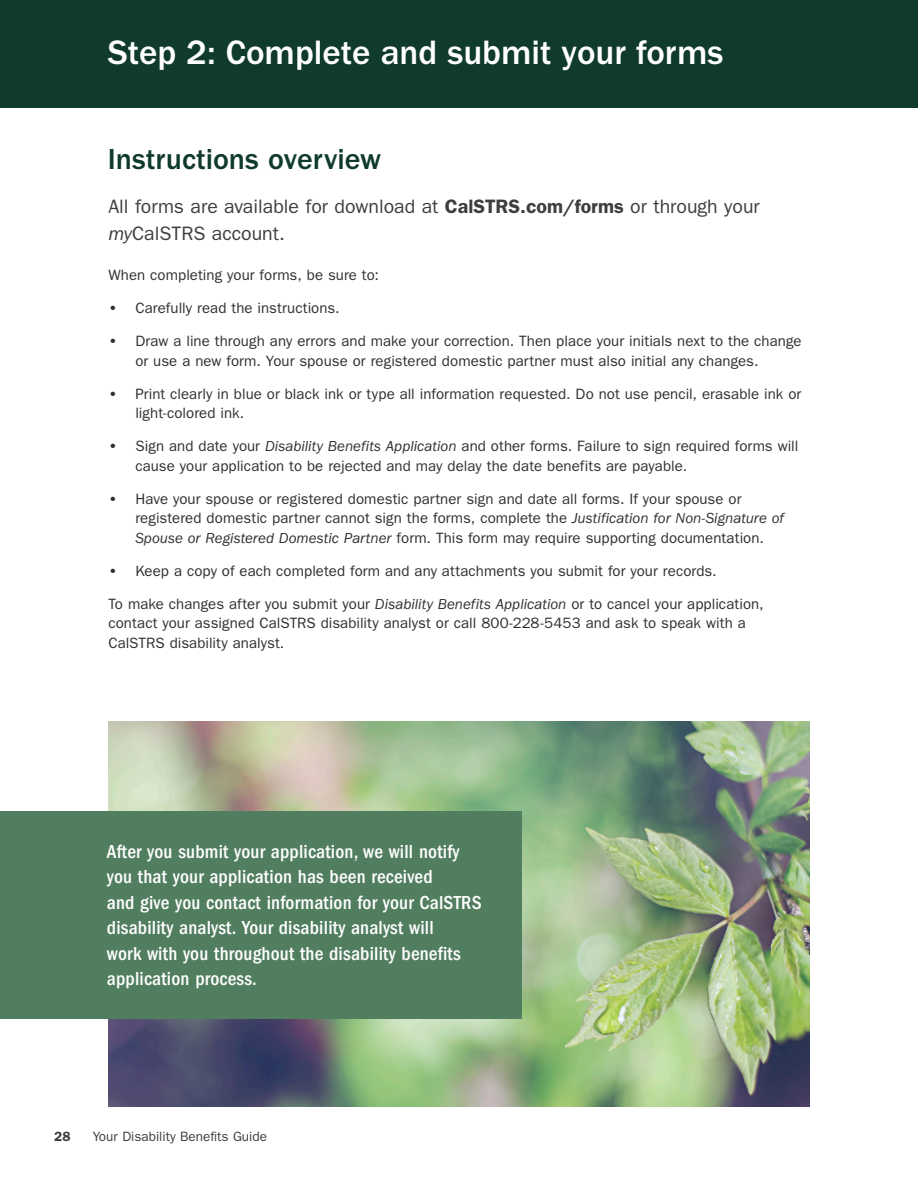
<style>
.page{position:relative;width:918px;height:1188px;background:#fff}
.page>*{position:absolute;margin:0;border:0;box-sizing:border-box;transform-origin:0 0}
.t1{font:500 35.1px "ITC Franklin Gothic Std";color:#fff}
.t2{font:500 30px "ITC Franklin Gothic Std";color:#103b2c}
.t3{font:500 condensed 19.5px/25.5px "ITC Franklin Gothic Std";letter-spacing:.01em;color:#fff}
.t4{font:19.5px/27px "ITC Franklin Gothic Std";color:#3e3e3f}
.t5{font:15px/19.5px "ITC Franklin Gothic Std";letter-spacing:.005em;color:#312f30}
.t6{font:13.5px "ITC Franklin Gothic Std";color:#3e3e3f}
.t7{font:600 13.5px "ITC Franklin Gothic Std";color:#3e3e3f}
.s1{font-weight:600}
.s2{font-style:italic}
</style>
<div class="page">
<img style="left:108px;top:721px;width:702px;height:386px">
<div style="left:0;top:0;width:918px;height:108px;background:#103b2c"></div>
<div style="left:0;top:811px;width:522px;height:208px;background:#527e60"></div>
<h2 class="t1" style="left:108px;top:33px;width:617px">Step 2: Complete and submit your forms</h2>
<h3 class="t2" style="left:108px;top:142px;width:275px">Instructions overview</h3>
<p class="t4" style="left:108px;top:193px;width:653px">All forms are available for download at <span class="s1">CalSTRS.com/forms</span> or through your <span class="s2">my</span>CalSTRS account.</p>
<p class="t5" style="left:108px;top:266px;width:272px">When completing your forms, be sure to:</p>
<p class="t5" style="left:108px;top:299px;width:233px"><span class="s1">•</span> Carefully read the instructions.</p>
<p class="t5" style="left:135px;top:332px;width:668px;text-indent:-27px"><span class="s1">•</span> Draw a line through any errors and make your correction. Then place your initials next to the change or use a new form. Your spouse or registered domestic partner must also initial any changes.</p>
<p class="t5" style="left:135px;top:384px;width:668px;text-indent:-27px"><span class="s1">•</span> Print clearly in blue or black ink or type all information requested. Do not use pencil, erasable ink or light-colored ink.</p>
<p class="t5" style="left:135px;top:437px;width:664px;text-indent:-27px"><span class="s1">•</span> Sign and date your <span class="s2">Disability Benefits Application</span> and other forms. Failure to sign required forms will cause your application to be rejected and may delay the date benefits are payable.</p>
<p class="t5" style="left:135px;top:489px;width:650px;text-indent:-27px"><span class="s1">•</span> Have your spouse or registered domestic partner sign and date all forms. If your spouse or registered domestic partner cannot sign the forms, complete the <span class="s2">Justification for Non-Signature of<br>Spouse or Registered Domestic Partner</span> form. This form may require supporting documentation.</p>
<p class="t5" style="left:108px;top:561px;width:610px"><span class="s1">•</span> Keep a copy of each completed form and any attachments you submit for your records.</p>
<p class="t5" style="left:108px;top:594px;width:657px">To make changes after you submit your <span class="s2">Disability Benefits Application</span> or to cancel your application, contact your assigned CalSTRS disability analyst or call 800-228-5453 and ask to speak with a<br>CalSTRS disability analyst.</p>
<p class="t3" style="left:107px;top:839px;width:376px">After you submit your application, we will notify you that your application has been received<br>and give you contact information for your CalSTRS disability analyst. Your disability analyst will<br>work with you throughout the disability benefits application process.</p>
<p class="t7" style="left:54px;top:1128px;width:18px">28</p>
<p class="t6" style="left:93px;top:1128px;width:176px">Your Disability Benefits Guide</p>
</div>
